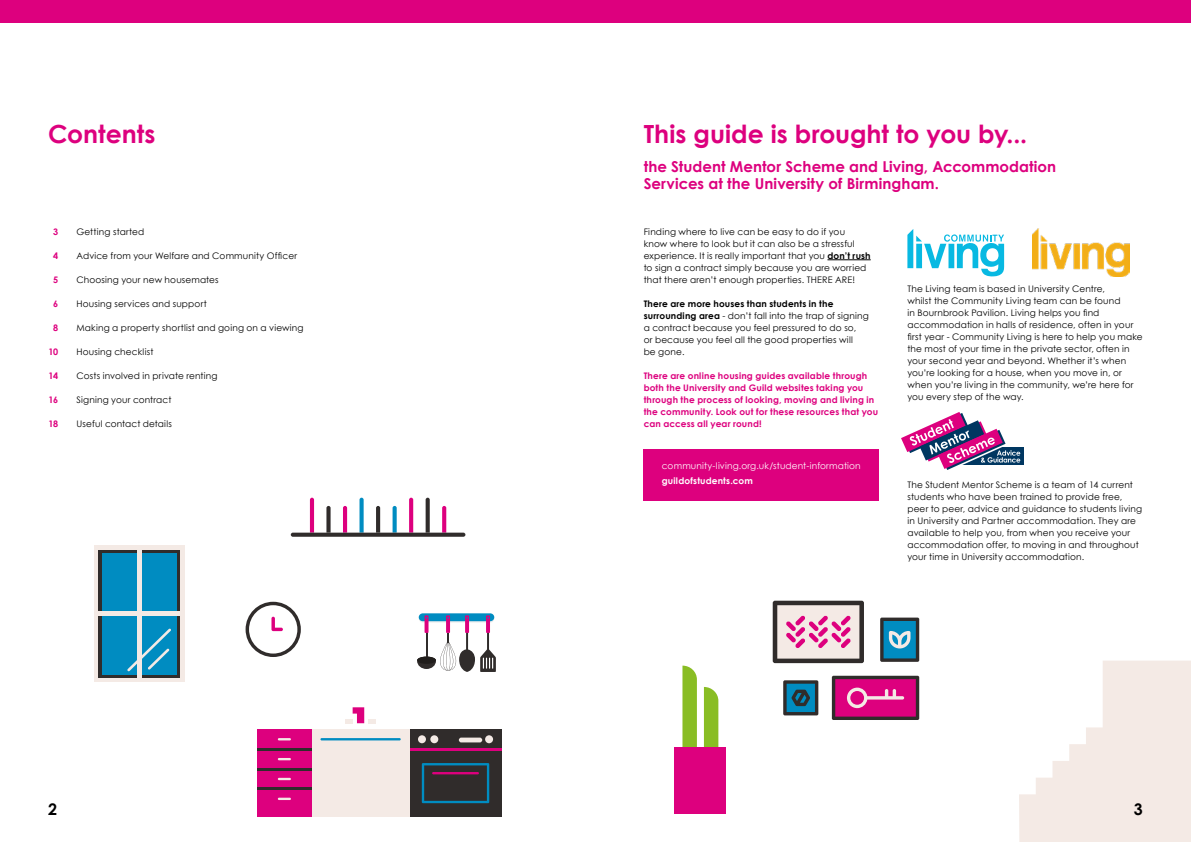
<style>
.page{position:relative;width:1191px;height:842px;background:#fff}
.page>*{position:absolute;margin:0;border:0;box-sizing:border-box;transform-origin:0 0}
.t1{font:700 25px "Century Gothic";color:#dd007e}
.t2{font:700 16px "Century Gothic";color:#000}
.t3{font:700 15px/17px "Century Gothic";letter-spacing:.005em;color:#dd007e}
.t4{font:9px/12px "Century Gothic";letter-spacing:.015em;color:#000}
.t5{font:700 9px/12px "Century Gothic";letter-spacing:.015em;color:#dd007e}
.t6{font:9px "Century Gothic";letter-spacing:.015em;color:#fff}
.t7{font:700 9px "Century Gothic";letter-spacing:.02em;color:#fff}
.s1{font-weight:700}
</style>
<div class="page">
<hr style="left:827px;top:259px;width:43px;height:1px;background:#000">
<div style="left:409px;top:729px;width:92px;height:88px;background:#302c2b"></div>
<hr style="left:409px;top:748px;width:92px;height:2px;background:#dd007e">
<svg style="left:422px;top:763px;width:67px;height:40px"></svg>
<hr style="left:432px;top:772px;width:47px;height:2px;background:#dd007e">
<div style="left:418px;top:735px;width:8px;height:8px;background:#f4eae5;border-radius:50%"></div>
<div style="left:430px;top:735px;width:8px;height:8px;background:#f4eae5;border-radius:50%"></div>
<div style="left:485px;top:735px;width:8px;height:8px;background:#f4eae5;border-radius:50%"></div>
<div style="left:257px;top:729px;width:55px;height:88px;background:#dd007e"></div>
<hr style="left:257px;top:748px;width:55px;height:2px;background:#302c2b">
<hr style="left:257px;top:768px;width:55px;height:2px;background:#302c2b">
<hr style="left:257px;top:788px;width:55px;height:2px;background:#302c2b">
<svg style="left:278px;top:738px;width:13px;height:2px"></svg>
<svg style="left:278px;top:758px;width:13px;height:2px"></svg>
<svg style="left:278px;top:778px;width:13px;height:2px"></svg>
<svg style="left:278px;top:798px;width:13px;height:2px"></svg>
<div style="left:312px;top:729px;width:97px;height:88px;background:#f4eae5"></div>
<hr style="left:320px;top:738px;width:81px;height:2px;background:#008cc1">
<svg style="left:346px;top:707px;width:29px;height:16px"></svg>
<svg style="left:245px;top:602px;width:56px;height:55px"></svg>
<hr style="left:459px;top:738px;width:23px;height:4px;background:#f4eae5;border-radius:2px">
<svg style="left:310px;top:498px;width:4px;height:35px"></svg>
<svg style="left:343px;top:506px;width:4px;height:27px"></svg>
<svg style="left:359px;top:498px;width:5px;height:35px"></svg>
<svg style="left:392px;top:506px;width:5px;height:27px"></svg>
<svg style="left:425px;top:498px;width:5px;height:35px"></svg>
<svg style="left:442px;top:506px;width:4px;height:27px"></svg>
<svg style="left:409px;top:498px;width:4px;height:35px"></svg>
<svg style="left:376px;top:506px;width:4px;height:27px"></svg>
<svg style="left:326px;top:506px;width:4px;height:27px"></svg>
<svg style="left:291px;top:533px;width:174px;height:4px"></svg>
<div style="left:419px;top:613px;width:75px;height:8px;background:#008cc1;border-radius:4px"></div>
<svg style="left:417px;top:615px;width:79px;height:57px"></svg>
<div style="left:417px;top:656px;width:19px;height:8px;background:#211e1c;border-radius:50%"></div>
<div style="left:94px;top:546px;width:90px;height:136px;background:#f4eae5"></div>
<svg style="left:99px;top:550px;width:81px;height:128px"></svg>
<div style="left:102px;top:553px;width:74px;height:121px;background:#008cc1"></div>
<hr style="left:137px;top:549px;width:4px;height:130px;background:#f4eae5">
<hr style="left:96px;top:612px;width:86px;height:4px;background:#f4eae5">
<svg style="left:127px;top:628px;width:44px;height:43px"></svg>
<svg style="left:772px;top:601px;width:92px;height:62px;background:#c5a1ae"></svg>
<svg style="left:832px;top:676px;width:87px;height:44px;background:#ba1e75"></svg>
<svg style="left:880px;top:618px;width:39px;height:44px;background:#2f7d9b"></svg>
<svg style="left:783px;top:680px;width:35px;height:35px"></svg>
<div style="left:675px;top:747px;width:51px;height:66px;background:#dd007e"></div>
<svg style="left:682px;top:666px;width:15px;height:81px"></svg>
<svg style="left:704px;top:687px;width:14px;height:60px"></svg>
<svg style="left:907px;top:229px;width:97px;height:47px"></svg>
<div style="left:957px;top:448px;width:66px;height:17px;background:#003761"></div>
<svg style="left:901px;top:412px;width:119px;height:58px"></svg>
<div style="left:643px;top:449px;width:236px;height:51px;background:#dd007e"></div>
<img style="left:1032px;top:229px;width:97px;height:47px">
<svg style="left:1019px;top:661px;width:172px;height:181px"></svg>
<div style="left:0;top:0;width:1191px;height:23px;background:#dd007e"></div>
<h1 class="t1" style="left:48px;top:119px;width:109px">Contents</h1>
<h1 class="t1" style="left:643px;top:119px;width:385px">This guide is brought to you by...</h1>
<h3 class="t3" style="left:643px;top:158px;width:414px">the Student Mentor Scheme and Living, Accommodation<br>Services at the University of Birmingham.</h3>
<p class="t5" style="left:53px;top:225px;width:7px">3</p>
<p class="t5" style="left:53px;top:249px;width:7px">4</p>
<p class="t5" style="left:53px;top:273px;width:7px">5</p>
<p class="t5" style="left:53px;top:297px;width:7px">6</p>
<p class="t5" style="left:53px;top:321px;width:7px">8</p>
<p class="t5" style="left:48px;top:345px;width:11px">10</p>
<p class="t5" style="left:49px;top:369px;width:11px">14</p>
<p class="t5" style="left:49px;top:393px;width:11px">16</p>
<p class="t5" style="left:48px;top:417px;width:11px">18</p>
<p class="t4" style="left:77px;top:226px;width:69px">Getting started</p>
<p class="t4" style="left:77px;top:250px;width:222px">Advice from your Welfare and Community Officer</p>
<p class="t4" style="left:77px;top:274px;width:144px">Choosing your new housemates</p>
<p class="t4" style="left:77px;top:298px;width:132px">Housing services and support</p>
<p class="t4" style="left:77px;top:322px;width:229px">Making a property shortlist and going on a viewing</p>
<p class="t4" style="left:77px;top:346px;width:78px">Housing checklist</p>
<p class="t4" style="left:77px;top:370px;width:142px">Costs involved in private renting</p>
<p class="t4" style="left:77px;top:394px;width:96px">Signing your contract</p>
<p class="t4" style="left:77px;top:418px;width:97px">Useful contact details</p>
<p class="t4" style="left:643px;top:226px;width:228px">Finding where to live can be easy to do if you know where to look but it can also be a stressful experience. It is really important that you <span class="s1">don’t rush </span>to sign a contract simply because you are worried that there aren’t enough properties. THERE ARE!</p>
<p class="t4" style="left:643px;top:298px;width:227px"><span class="s1">There are more houses than students in the surrounding area</span> - don’t fall into the trap of signing a contract because you feel pressured to do so,<br>or because you feel all the good properties will<br>be gone.</p>
<p class="t5" style="left:643px;top:369px;width:236px">There are online housing guides available through both the University and Guild websites taking you through the process of looking, moving and living in the community. Look out for these resources that you can access all year round!</p>
<p class="t6" style="left:662px;top:461px;width:200px">community-living.org.uk/student-information</p>
<p class="t7" style="left:662px;top:475px;width:92px">guildofstudents.com</p>
<p class="t4" style="left:907px;top:283px;width:237px">The Living team is based in University Centre,<br>whilst the Community Living team can be found<br>in Bournbrook Pavilion. Living helps you find accommodation in halls of residence, often in your first year - Community Living is here to help you make the most of your time in the private sector, often in your second year and beyond. Whether it’s when you’re looking for a house, when you move in, or when you’re living in the community, we’re here for you every step of the way.</p>
<p class="t4" style="left:907px;top:479px;width:236px">The Student Mentor Scheme is a team of 14 current students who have been trained to provide free, peer to peer, advice and guidance to students living in University and Partner accommodation. They are available to help you, from when you receive your accommodation offer, to moving in and throughout your time in University accommodation.</p>
<h2 class="t2" style="left:48px;top:799px;width:10px">2</h2>
<h2 class="t2" style="left:1133px;top:799px;width:10px">3</h2>
</div>
